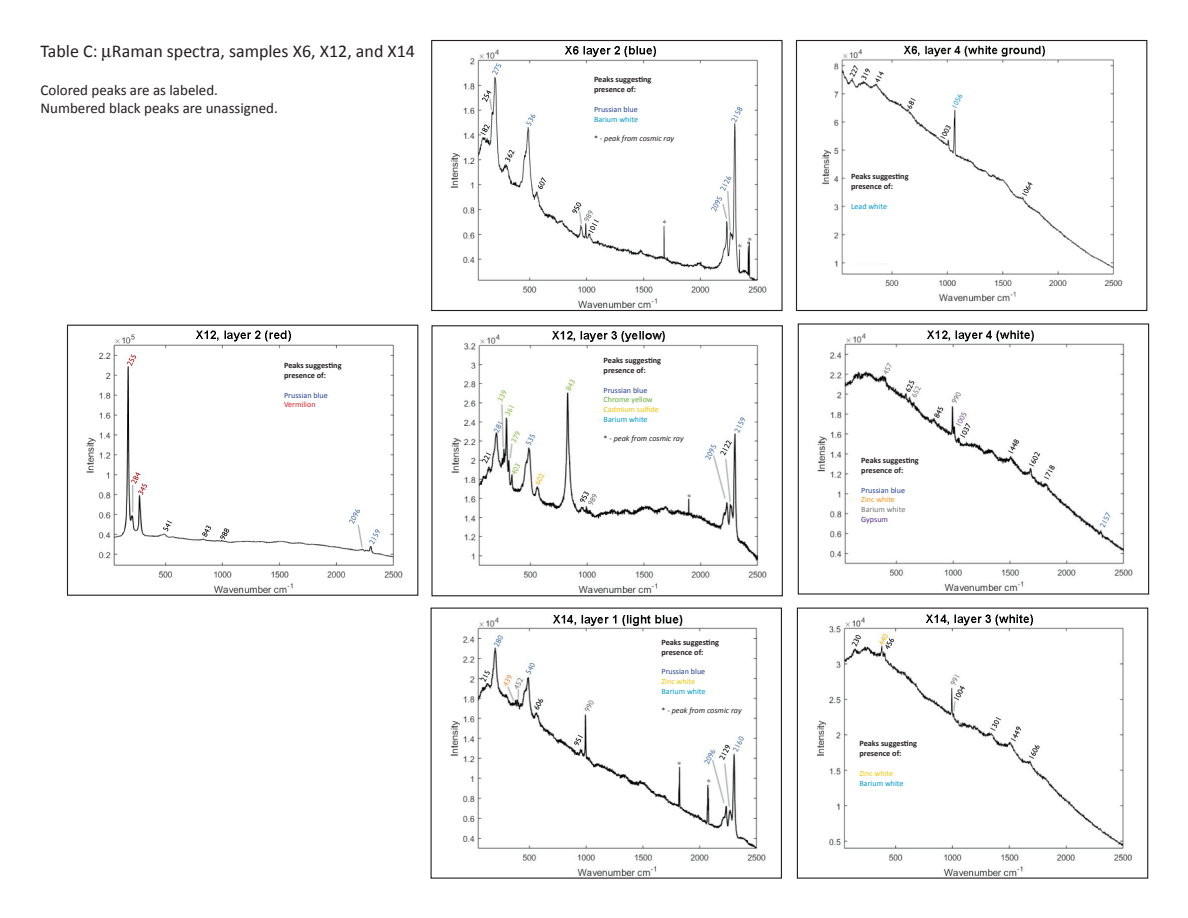
<style>
.page{position:relative;width:1188px;height:918px;background:#fff}
.page>*{position:absolute;margin:0;border:0;box-sizing:border-box;transform-origin:0 0}
.t1{font:18px "Calibri";color:#231f20}
.t2{font:15px/18px "Calibri";color:#231f20}
.t3{font:700 8.25px/9.9px "Calibri";color:#231f20}
.t4{font:8.1px "Calibri";color:#253f8e}
.t5{font:italic 8.1px "Calibri";color:#231f20}
.t6{font:8.1px "Calibri";color:#0097c8}
.t7{font:8.1px "Calibri";color:#eec306}
.t8{font:8.1px "Calibri";color:#68ac3f}
.t9{font:8.1px "Calibri";color:#717374}
.t10{font:8.1px "Calibri";color:#d1232a}
.t11{font:8.1px "Calibri";color:#f7931d}
.t12{font:8.1px "Calibri";color:#572e91}
.s1{font-style:normal}
</style>
<div class="page">
<img style="left:450px;top:46px;width:317px;height:262px">
<div style="left:431px;top:40px;width:352px;height:271px;border:1px solid #231f20"></div>
<img style="left:822px;top:45px;width:301px;height:257px">
<div style="left:796px;top:40px;width:351px;height:271px;border:1px solid #231f20"></div>
<img style="left:86px;top:330px;width:317px;height:263px">
<div style="left:67px;top:325px;width:351px;height:271px;border:1px solid #231f20"></div>
<img style="left:451px;top:331px;width:316px;height:262px">
<div style="left:431px;top:325px;width:352px;height:271px;border:1px solid #231f20"></div>
<img style="left:817px;top:330px;width:316px;height:261px">
<div style="left:798px;top:323px;width:351px;height:272px;border:1px solid #231f20"></div>
<img style="left:450px;top:615px;width:316px;height:261px">
<img style="left:817px;top:614px;width:315px;height:263px">
<div style="left:797px;top:608px;width:351px;height:271px;border:1px solid #231f20"></div>
<div style="left:855px;top:799px;width:73px;height:43px;background:#fff"></div>
<div style="left:312px;top:355px;width:73px;height:43px;background:#fff"></div>
<div style="left:588px;top:70px;width:76px;height:63px;background:#fff"></div>
<div style="left:851px;top:229px;width:70px;height:34px;background:#fff"></div>
<div style="left:853px;top:490px;width:87px;height:67px;background:#fff"></div>
<h1 class="t1" style="left:40px;top:40px;width:376px">Table C: Raman spectra, samples X6, X12, and X14</h1>
<h2 class="t2" style="left:40px;top:81px;width:239px">Colored peaks are as labeled.<br>Numbered black peaks are unassigned.</h2>
<p class="t3" style="left:284px;top:360px;width:59px">Peaks suggesting presence of:</p>
<p class="t4" style="left:284px;top:390px;width:45px">Prussian blue</p>
<p class="t10" style="left:284px;top:400px;width:33px">Vermilion</p>
<p class="t3" style="left:594px;top:74px;width:59px">Peaks suggesting presence of:</p>
<p class="t4" style="left:594px;top:104px;width:45px">Prussian blue</p>
<p class="t6" style="left:594px;top:114px;width:46px">Barium white</p>
<p class="t5" style="left:594px;top:133px;width:82px"><span class="s1">* -</span> peak from cosmic ray</p>
<p class="t3" style="left:604px;top:355px;width:59px">Peaks suggesting presence of:</p>
<p class="t4" style="left:604px;top:385px;width:45px">Prussian blue</p>
<p class="t8" style="left:604px;top:395px;width:51px">Chrome yellow</p>
<p class="t7" style="left:604px;top:404px;width:57px">Cadmium sulfide</p>
<p class="t6" style="left:604px;top:414px;width:46px">Barium white</p>
<p class="t5" style="left:604px;top:434px;width:82px"><span class="s1">* -</span> peak from cosmic ray</p>
<p class="t3" style="left:662px;top:637px;width:59px">Peaks suggesting presence of:</p>
<p class="t4" style="left:662px;top:667px;width:45px">Prussian blue</p>
<p class="t7" style="left:662px;top:676px;width:35px">Zinc white</p>
<p class="t6" style="left:662px;top:686px;width:46px">Barium white</p>
<p class="t5" style="left:662px;top:706px;width:82px"><span class="s1">* -</span> peak from cosmic ray</p>
<p class="t3" style="left:851px;top:171px;width:59px">Peaks suggesting presence of:</p>
<p class="t6" style="left:851px;top:201px;width:37px">Lead white</p>
<p class="t3" style="left:861px;top:455px;width:59px">Peaks suggesting presence of:</p>
<p class="t4" style="left:861px;top:485px;width:45px">Prussian blue</p>
<p class="t11" style="left:861px;top:495px;width:35px">Zinc white</p>
<p class="t9" style="left:861px;top:504px;width:46px">Barium white</p>
<p class="t12" style="left:861px;top:514px;width:28px">Gypsum</p>
<p class="t3" style="left:860px;top:738px;width:59px">Peaks suggesting presence of:</p>
<p class="t7" style="left:860px;top:768px;width:35px">Zinc white</p>
<p class="t6" style="left:860px;top:778px;width:46px">Barium white</p>
</div>
